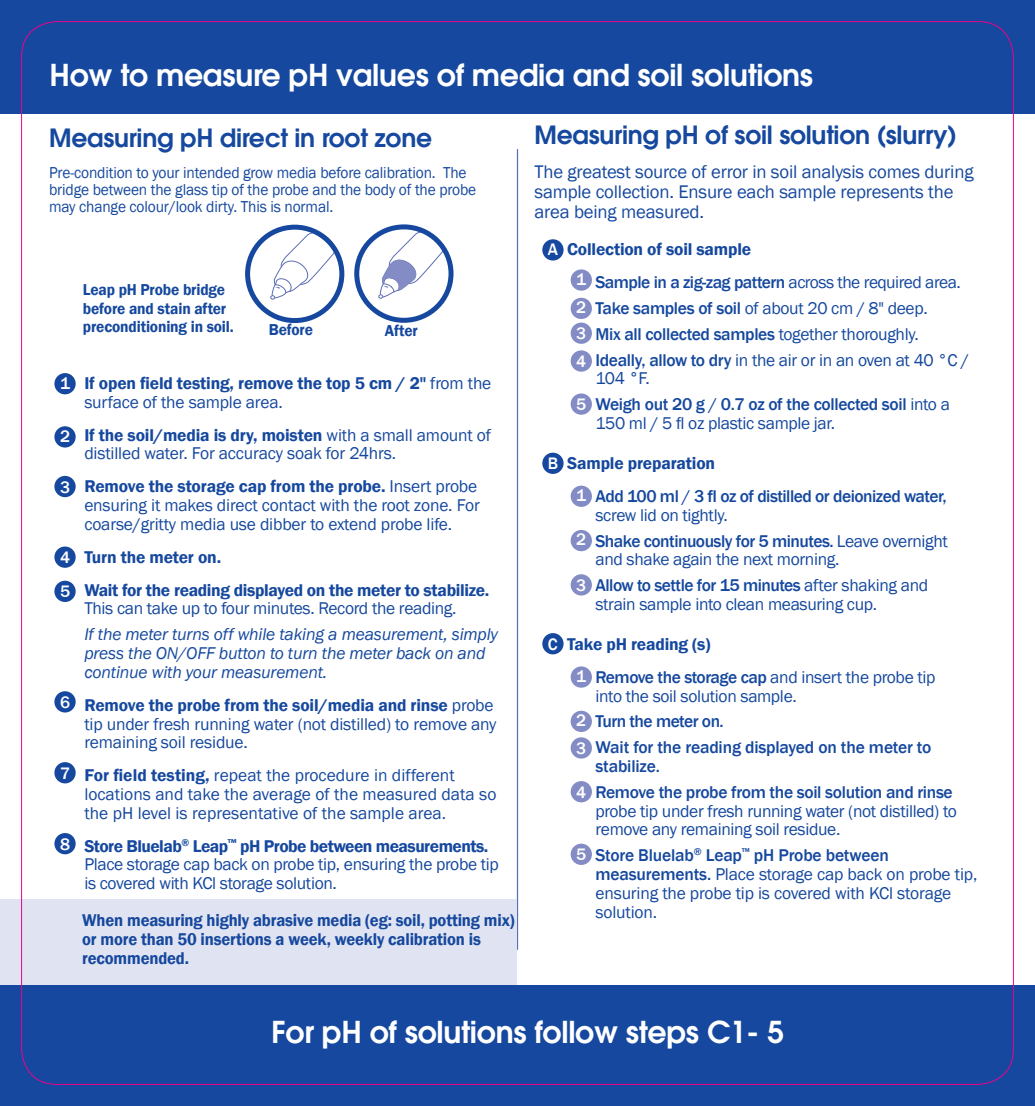
<style>
.page{position:relative;width:1035px;height:1106px;background:#fff}
.page>*{position:absolute;margin:0;border:0;box-sizing:border-box;transform-origin:0 0}
.t1{font:600 30px "ITC Avant Garde Pro";letter-spacing:-.01em;color:#fff}
.t2{font:600 25px "ITC Avant Garde Pro";letter-spacing:-.01em;color:#15489e}
.t3{font:18.75px/20px "Franklin Gothic";letter-spacing:-.01em;color:#15489e}
.t4{font:17.5px/18.8px "Franklin Gothic";letter-spacing:-.01em;color:#15489e}
.t5{font:500 17.5px/18.8px "Franklin Gothic";letter-spacing:-.02em;color:#15489e}
.t6{font:600 17.5px/18.8px "Franklin Gothic";letter-spacing:-.01em;color:#15489e}
.t7{font:italic 17.5px/18.8px "Franklin Gothic";letter-spacing:-.01em;color:#15489e}
.t8{font:600 17.5px/18.8px "Franklin Gothic";letter-spacing:-.01em;color:#15489e;scale:.95 1}
.t9{font:500 17px "Franklin Gothic";color:#fff}
.t10{font:16.25px/17px "Franklin Gothic";letter-spacing:-.01em;color:#15489e;scale:.95 1}
.t11{font:600 16.25px/18.8px "Franklin Gothic";letter-spacing:-.01em;color:#15489e;scale:.95 1}
.s1{font-weight:400}
.s2{font-weight:600}
.s3{font-weight:500}
</style>
<div class="page">
<div style="left:0;top:0;width:1035px;height:113px;background:#15489e"></div>
<div style="left:0;top:985px;width:1035px;height:121px;background:#15489e"></div>
<hr style="left:517px;top:149px;width:1px;height:800px;background:#5c6eb4">
<div style="left:54px;top:373px;width:22px;height:21px;background:#15489e;border-radius:50%"></div>
<div style="left:54px;top:426px;width:22px;height:21px;background:#15489e;border-radius:50%"></div>
<div style="left:54px;top:476px;width:22px;height:21px;background:#15489e;border-radius:50%"></div>
<div style="left:54px;top:546px;width:22px;height:22px;background:#15489e;border-radius:50%"></div>
<div style="left:54px;top:580px;width:22px;height:22px;background:#15489e;border-radius:50%"></div>
<div style="left:54px;top:691px;width:22px;height:21px;background:#15489e;border-radius:50%"></div>
<div style="left:54px;top:762px;width:22px;height:21px;background:#15489e;border-radius:50%"></div>
<div style="left:54px;top:833px;width:22px;height:21px;background:#15489e;border-radius:50%"></div>
<div style="left:542px;top:239px;width:21px;height:21px;background:#15489e;border-radius:50%"></div>
<div style="left:542px;top:452px;width:21px;height:22px;background:#15489e;border-radius:50%"></div>
<div style="left:542px;top:633px;width:21px;height:21px;background:#15489e;border-radius:50%"></div>
<div style="left:570px;top:269px;width:22px;height:22px;background:#848cc5;border-radius:50%"></div>
<div style="left:570px;top:298px;width:22px;height:21px;background:#848cc5;border-radius:50%"></div>
<div style="left:570px;top:322px;width:22px;height:22px;background:#848cc5;border-radius:50%"></div>
<div style="left:570px;top:350px;width:22px;height:22px;background:#848cc5;border-radius:50%"></div>
<div style="left:570px;top:393px;width:22px;height:22px;background:#848cc5;border-radius:50%"></div>
<div style="left:570px;top:666px;width:22px;height:21px;background:#848cc5;border-radius:50%"></div>
<div style="left:570px;top:485px;width:22px;height:22px;background:#848cc5;border-radius:50%"></div>
<div style="left:570px;top:710px;width:22px;height:22px;background:#848cc5;border-radius:50%"></div>
<div style="left:570px;top:530px;width:22px;height:21px;background:#848cc5;border-radius:50%"></div>
<div style="left:570px;top:737px;width:22px;height:21px;background:#848cc5;border-radius:50%"></div>
<div style="left:570px;top:574px;width:22px;height:21px;background:#848cc5;border-radius:50%"></div>
<div style="left:570px;top:781px;width:22px;height:21px;background:#848cc5;border-radius:50%"></div>
<div style="left:570px;top:843px;width:22px;height:22px;background:#848cc5;border-radius:50%"></div>
<div style="left:0;top:899px;width:516px;height:85px;background:#e0e3f1"></div>
<svg style="left:270px;top:226px;width:68px;height:74px"></svg>
<svg style="left:378px;top:226px;width:68px;height:73px"></svg>
<div style="left:245px;top:225px;width:99px;height:98px;border:5px solid #15489e;border-radius:50%"></div>
<div style="left:354px;top:224px;width:99px;height:99px;border:5px solid #15489e;border-radius:50%"></div>
<p class="t1" style="left:50px;top:55px;width:765px">How to measure pH values of media and soil solutions</p>
<p class="t2" style="left:49px;top:121px;width:384px">Measuring pH direct in root zone</p>
<p class="t10" style="left:49px;top:164px;width:451px">Pre-condition to your intended grow media before calibration. The bridge between the glass tip of the probe and the body of the probe may change colour/look dirty. This is normal.</p>
<p class="t11" style="left:83px;top:280px;width:160px">Leap pH Probe bridge before and stain after preconditioning in soil.</p>
<p class="t11" style="left:269px;top:321px;width:48px">Before</p>
<p class="t11" style="left:385px;top:321px;width:36px">After</p>
<p class="t9" style="left:60px;top:372px;width:12px">1</p>
<p class="t9" style="left:60px;top:425px;width:12px">2</p>
<p class="t9" style="left:60px;top:476px;width:12px">3</p>
<p class="t9" style="left:60px;top:547px;width:12px">4</p>
<p class="t9" style="left:60px;top:581px;width:12px">5</p>
<p class="t9" style="left:60px;top:691px;width:12px">6</p>
<p class="t9" style="left:60px;top:762px;width:12px">7</p>
<p class="t9" style="left:60px;top:833px;width:12px">8</p>
<p class="t6" style="left:84px;top:374px;width:408px">If open field testing, remove the top 5 cm / 2" <span class="s1">from the surface of the sample area.</span></p>
<p class="t4" style="left:84px;top:426px;width:408px"><span class="s2">If the soil/media is dry, moisten</span> with a small amount of distilled water. For accuracy soak for 24hrs.</p>
<p class="t4" style="left:84px;top:477px;width:397px"><span class="s2">Remove the storage cap from the probe.</span> Insert probe ensuring it makes direct contact with the root zone. For coarse/gritty media use dibber to extend probe life.</p>
<p class="t6" style="left:84px;top:547px;width:138px">Turn the meter on.</p>
<p class="t6" style="left:84px;top:580px;width:406px">Wait for the reading displayed on the meter to stabilize.<br><span class="s1">This can take up to four minutes. Record the reading.</span></p>
<p class="t7" style="left:84px;top:625px;width:415px">If the meter turns off while taking a measurement, simply press the ON/OFF button to turn the meter back on and continue with your measurement.</p>
<p class="t4" style="left:84px;top:696px;width:414px"><span class="s2">Remove the probe from the soil/media and rinse</span> probe tip under fresh running water (not distilled) to remove any remaining soil residue.</p>
<p class="t4" style="left:84px;top:766px;width:413px"><span class="s2">For field testing,</span> repeat the procedure in different locations and take the average of the measured data so the pH level is representative of the sample area.</p>
<p class="t4" style="left:84px;top:836px;width:416px"><span class="s2">Store Bluelab</span><sup>®</sup> <span class="s2">Leap</span><sup>™</sup> <span class="s2">pH Probe between measurements.<br></span>Place storage cap back on probe tip, ensuring the probe tip is covered with KCl storage solution.</p>
<p class="t8" style="left:82px;top:911px;width:457px">When measuring highly abrasive media (eg: soil, potting mix) or more than 50 insertions a week, weekly calibration is recommended.</p>
<p class="t2" style="left:534px;top:118px;width:424px">Measuring pH of soil solution (slurry)</p>
<p class="t3" style="left:534px;top:162px;width:440px">The greatest source of error in soil analysis comes during sample collection. Ensure each sample represents the area being measured.</p>
<p class="t9" style="left:548px;top:238px;width:12px">A</p>
<p class="t9" style="left:548px;top:453px;width:12px">B</p>
<p class="t9" style="left:548px;top:633px;width:11px">C</p>
<p class="t6" style="left:567px;top:240px;width:186px">Collection of soil sample</p>
<p class="t5" style="left:595px;top:273px;width:367px">Sample in a zig-zag pattern <span class="s1">across the required area.</span></p>
<p class="t4" style="left:595px;top:299px;width:334px"><span class="s3">Take samples of soil</span> of about 20 cm / 8" deep.</p>
<p class="t5" style="left:595px;top:325px;width:325px">Mix all collected samples <span class="s1">together thoroughly.</span></p>
<p class="t4" style="left:595px;top:351px;width:375px"><span class="s3">Ideally, allow to dry</span> in the air or in an oven at 40 °C /<br>104 °F.</p>
<p class="t5" style="left:595px;top:395px;width:356px">Weigh out 20 g / 0.7 oz of the collected soil <span class="s1">into a<br>150 ml / 5 fl oz plastic sample jar.</span></p>
<p class="t6" style="left:567px;top:454px;width:150px">Sample preparation</p>
<p class="t5" style="left:595px;top:487px;width:353px">Add 100 ml / 3 fl oz of distilled or deionized water, <span class="s1">screw lid on tightly.</span></p>
<p class="t4" style="left:595px;top:531px;width:354px"><span class="s3">Shake continuously for 5 minutes.</span> Leave overnight and shake again the next morning.</p>
<p class="t4" style="left:595px;top:576px;width:334px"><span class="s3">Allow to settle for 15 minutes</span> after shaking and strain sample into clean measuring cup.</p>
<p class="t6" style="left:567px;top:635px;width:145px">Take pH reading (s)</p>
<p class="t4" style="left:595px;top:668px;width:341px"><span class="s3">Remove the storage cap</span> and insert the probe tip into the soil solution sample.</p>
<p class="t5" style="left:595px;top:712px;width:130px">Turn the meter on.</p>
<p class="t5" style="left:595px;top:738px;width:337px">Wait for the reading displayed on the meter to stabilize.</p>
<p class="t4" style="left:595px;top:783px;width:363px"><span class="s3">Remove the probe from the soil solution and rinse </span>probe tip under fresh running water (not distilled) to remove any remaining soil residue.</p>
<p class="t4" style="left:595px;top:846px;width:383px"><span class="s3">Store Bluelab</span><sup>®</sup> <span class="s3">Leap</span><sup>™</sup> <span class="s3">pH Probe between measurements.</span> Place storage cap back on probe tip, ensuring the probe tip is covered with KCl storage solution.</p>
<p class="t9" style="left:576px;top:269px;width:12px">1</p>
<p class="t9" style="left:576px;top:297px;width:12px">2</p>
<p class="t9" style="left:576px;top:323px;width:12px">3</p>
<p class="t9" style="left:576px;top:351px;width:12px">4</p>
<p class="t9" style="left:576px;top:394px;width:12px">5</p>
<p class="t9" style="left:576px;top:485px;width:12px">1</p>
<p class="t9" style="left:576px;top:529px;width:12px">2</p>
<p class="t9" style="left:576px;top:575px;width:12px">3</p>
<p class="t9" style="left:576px;top:665px;width:12px">1</p>
<p class="t9" style="left:576px;top:710px;width:12px">2</p>
<p class="t9" style="left:576px;top:738px;width:12px">3</p>
<p class="t9" style="left:576px;top:781px;width:12px">4</p>
<p class="t9" style="left:576px;top:844px;width:12px">5</p>
<p class="t1" style="left:271px;top:1012px;width:514px">For pH of solutions follow steps C1- 5</p>
</div>
